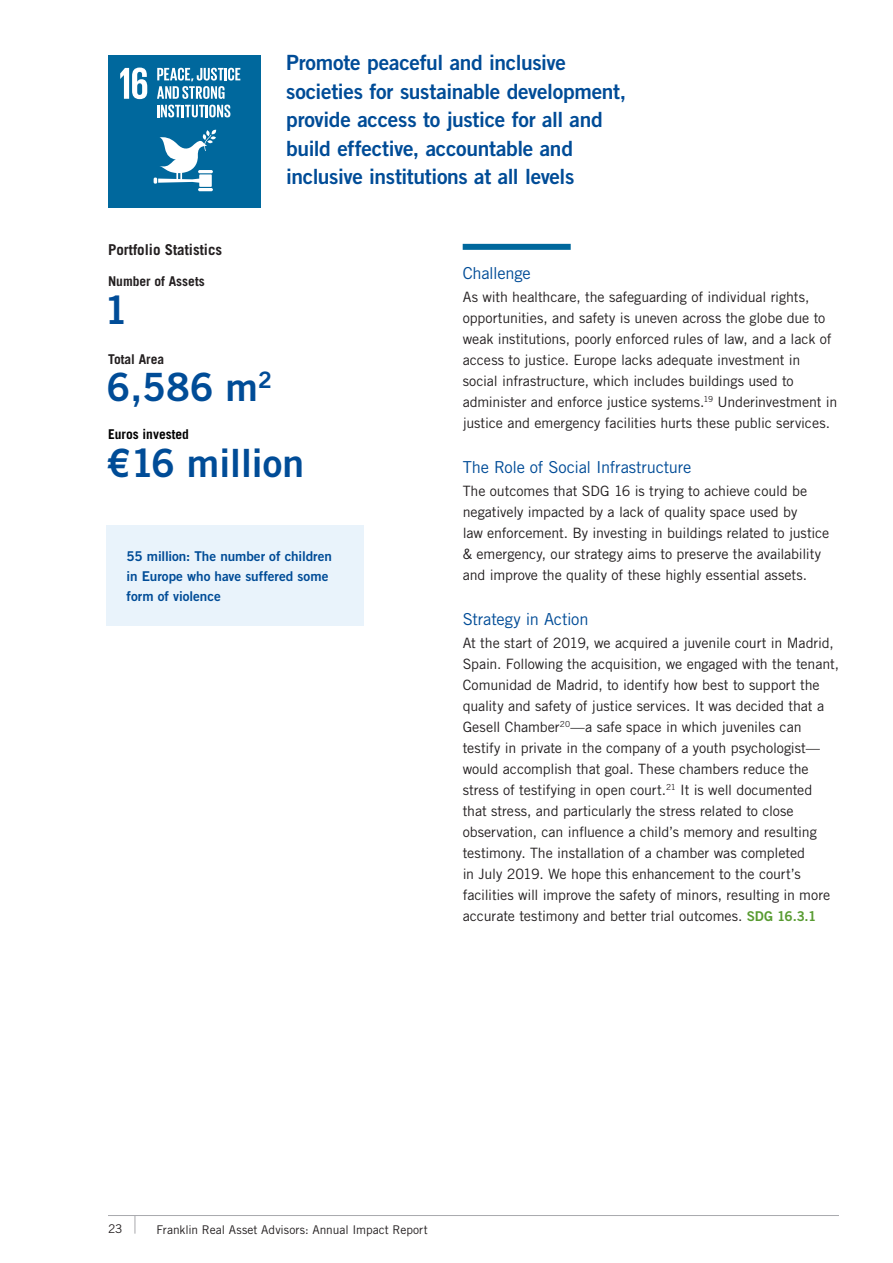
<style>
.page{position:relative;width:893px;height:1263px;background:#fff}
.page>*{position:absolute;margin:0;border:0;box-sizing:border-box;transform-origin:0 0}
._01a_Head{font:39px "Trade Gothic LT Std Bd 2";color:#004c97}
.Charts--8_11_Cond{font:21px/28.5px "Trade Gothic LT Std Bd 2";letter-spacing:-.015em;color:#004c97}
.Body_Copy_Subhead{font:16.5px "Trade Gothic LT Std";letter-spacing:-.015em;color:#004c97}
.Table_Chart_02_Subhe{font:700 15px "Trade Gothic LT Std";color:#231f20}
.Charts--8_11_Cond-2{font:14.25px/21px "Trade Gothic LT Std";letter-spacing:-.01em;color:#231f20}
.Charts--8_11_Cond-3{font:13.5px/20.2px "Trade Gothic LT Std Bd 2";letter-spacing:-.005em;color:#004c97}
.Table_Chart_02_Subhe-2{font:700 13.5px "Trade Gothic LT Std";color:#231f20}
.Table_Chart_02_Subhe-3{font:700 13.5px "Trade Gothic LT Std";color:#000}
.t1{font:12px "Trade Gothic LT Std";color:#231f20}
.s1{font-family:"Trade Gothic LT Std Bd 2";font-size:13.5px;color:#589b31}
</style>
<div class="page">
<hr style="left:108px;top:1215px;width:731px;height:1px;background:#a8a9ad">
<svg style="left:135px;top:1216px;width:1px;height:17px"></svg>
<div style="left:106px;top:526px;width:258px;height:100px;background:#e9f3fb"></div>
<div style="left:108px;top:55px;width:153px;height:153px;background:#00689d"></div>
<svg style="left:120px;top:68px;width:27px;height:31px"></svg>
<hr style="left:198px;top:188px;width:15px;height:3px;background:#fff;border-radius:2px">
<svg style="left:154px;top:130px;width:62px;height:57px"></svg>
<svg style="left:157px;top:68px;width:83px;height:31px"></svg>
<svg style="left:157px;top:105px;width:73px;height:12px"></svg>
<div style="left:463px;top:244px;width:108px;height:6px;background:#00689d"></div>
<p class="Charts--8_11_Cond" style="left:286px;top:48px;width:342px">Promote peaceful and inclusive societies for sustainable development, provide access to justice for all and build effective, accountable and inclusive institutions at all levels</p>
<p class="Table_Chart_02_Subhe" style="left:108px;top:240px;width:116px">Portfolio Statistics</p>
<p class="Table_Chart_02_Subhe-2" style="left:108px;top:273px;width:98px">Number of Assets</p>
<p class="_01a_Head" style="left:104px;top:286px;width:25px">1</p>
<p class="Table_Chart_02_Subhe-2" style="left:108px;top:351px;width:58px">Total Area</p>
<p class="_01a_Head" style="left:106px;top:363px;width:167px">6,586 m<sup>2</sup></p>
<p class="Table_Chart_02_Subhe-3" style="left:108px;top:426px;width:82px">Euros invested</p>
<p class="_01a_Head" style="left:106px;top:439px;width:199px">€16 million</p>
<p class="Charts--8_11_Cond-3" style="left:127px;top:545px;width:207px">55 million: The number of children in Europe who have suffered some form of violence</p>
<p class="Body_Copy_Subhead" style="left:463px;top:263px;width:70px">Challenge</p>
<p class="Charts--8_11_Cond-2" style="left:463px;top:286px;width:376px">As with healthcare, the safeguarding of individual rights, opportunities, and safety is uneven across the globe due to weak institutions, poorly enforced rules of law, and a lack of access to justice. Europe lacks adequate investment in social infrastructure, which includes buildings used to administer and enforce justice systems.<sup>19</sup> Underinvestment in justice and emergency facilities hurts these public services.</p>
<p class="Body_Copy_Subhead" style="left:463px;top:457px;width:230px">The Role of Social Infrastructure</p>
<p class="Charts--8_11_Cond-2" style="left:463px;top:480px;width:368px">The outcomes that SDG 16 is trying to achieve could be negatively impacted by a lack of quality space used by<br>law enforcement. By investing in buildings related to justice &amp; emergency, our strategy aims to preserve the availability and improve the quality of these highly essential assets.</p>
<p class="Body_Copy_Subhead" style="left:463px;top:609px;width:127px">Strategy in Action</p>
<p class="Charts--8_11_Cond-2" style="left:463px;top:632px;width:378px">At the start of 2019, we acquired a juvenile court in Madrid, Spain. Following the acquisition, we engaged with the tenant, Comunidad de Madrid, to identify how best to support the quality and safety of justice services. It was decided that a Gesell Chamber<sup>20</sup>—a safe space in which juveniles can testify in private in the company of a youth psychologist— would accomplish that goal. These chambers reduce the stress of testifying in open court.<sup>21</sup> It is well documented that stress, and particularly the stress related to close observation, can influence a child’s memory and resulting testimony. The installation of a chamber was completed<br>in July 2019. We hope this enhancement to the court’s facilities will improve the safety of minors, resulting in more accurate testimony and better trial outcomes. <span class="s1">SDG 16.3.1</span></p>
<p class="t1" style="left:108px;top:1221px;width:16px">23</p>
<p class="t1" style="left:157px;top:1222px;width:273px">Franklin Real Asset Advisors: Annual Impact Report</p>
</div>
